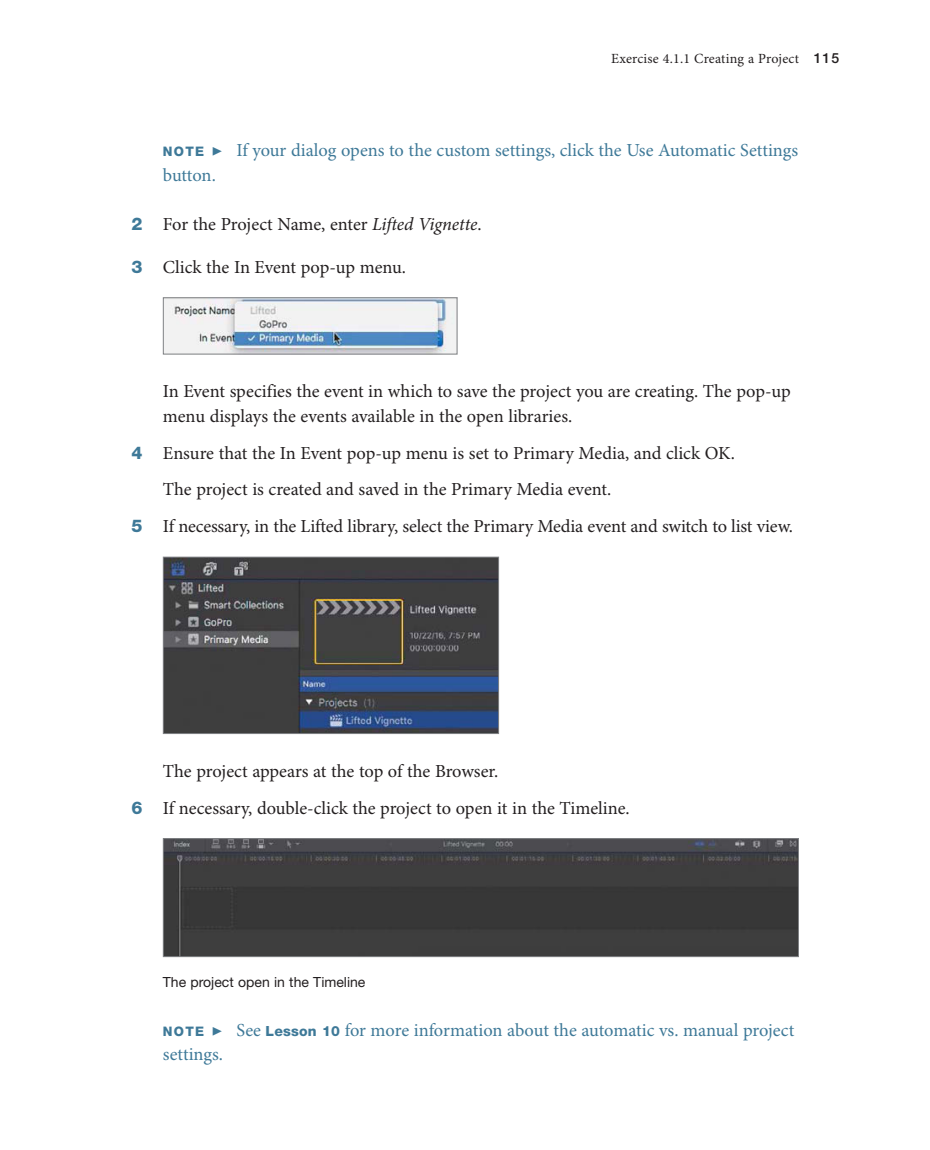
<style>
.page{position:relative;width:930px;height:1150px;background:#fff}
.page>*{position:absolute;margin:0;border:0;box-sizing:border-box;transform-origin:0 0}
.StepList{font:18.38px "Minion Pro";letter-spacing:-.005em;color:#231f20}
.StepListSubtext{font:18.38px/24.5px "Minion Pro";letter-spacing:-.005em;color:#231f20}
.NoteText{font:18.38px/24.5px "Minion Pro";letter-spacing:-.005em;color:#3e7998}
.t1{font:14px "Minion Pro";letter-spacing:.015em;color:#231f20}
.FigureCaption{font:14px "Helvetica Neue LT Std";color:#231f20}
.s1{font-family:"Helvetica Neue LT Std";font-weight:500}
.s2{font-family:"Helvetica Neue LT Std";font-weight:800;font-size:13.12px}
.s3{font-family:"Helvetica Neue LT Std";font-weight:800;font-size:17.5px;color:#3e7998}
.s4{font-style:italic}
.s5{font-family:"Helvetica Neue LT Std";font-weight:800;font-size:14px}
</style>
<div class="page">
<img style="left:165px;top:299px;width:290px;height:53px">
<div style="left:163px;top:297px;width:294px;height:57px;border:1px solid #808285"></div>
<img style="left:165px;top:559px;width:332px;height:173px">
<div style="left:163px;top:557px;width:336px;height:177px;border:1px solid #808285"></div>
<img style="left:165px;top:840px;width:631px;height:115px">
<div style="left:163px;top:838px;width:635px;height:119px;border:1px solid #808285"></div>
<p class="t1" style="left:611px;top:50px;width:229px">Exercise 4.1.1 Creating a Project <span class="s1">115</span></p>
<p class="NoteText" style="left:163px;top:139px;width:636px"><span class="s2">NOTE</span> ▶ If your dialog opens to the custom settings, click the Use Automatic Settings button.</p>
<p class="StepList" style="left:131px;top:213px;width:352px"><span class="s3">2</span> For the Project Name, enter <span class="s4">Lifted Vignette</span>.</p>
<p class="StepList" style="left:131px;top:256px;width:276px"><span class="s3">3</span> Click the In Event pop-up menu.</p>
<p class="StepListSubtext" style="left:163px;top:380px;width:629px">In Event specifies the event in which to save the project you are creating. The pop-up menu displays the events available in the open libraries.</p>
<p class="StepList" style="left:131px;top:442px;width:605px"><span class="s3">4</span> Ensure that the In Event pop-up menu is set to Primary Media, and click OK.</p>
<p class="StepListSubtext" style="left:163px;top:478px;width:450px">The project is created and saved in the Primary Media event.</p>
<p class="StepList" style="left:131px;top:515px;width:663px"><span class="s3">5</span> If necessary, in the Lifted library, select the Primary Media event and switch to list view.</p>
<p class="StepListSubtext" style="left:163px;top:759px;width:337px">The project appears at the top of the Browser.</p>
<p class="StepList" style="left:131px;top:797px;width:500px"><span class="s3">6</span> If necessary, double-click the project to open it in the Timeline.</p>
<p class="FigureCaption" style="left:163px;top:973px;width:204px">The project open in the Timeline</p>
<p class="NoteText" style="left:163px;top:1018px;width:633px"><span class="s2">NOTE</span> ▶ See <span class="s5">Lesson 10</span> for more information about the automatic vs. manual project settings.</p>
</div>
